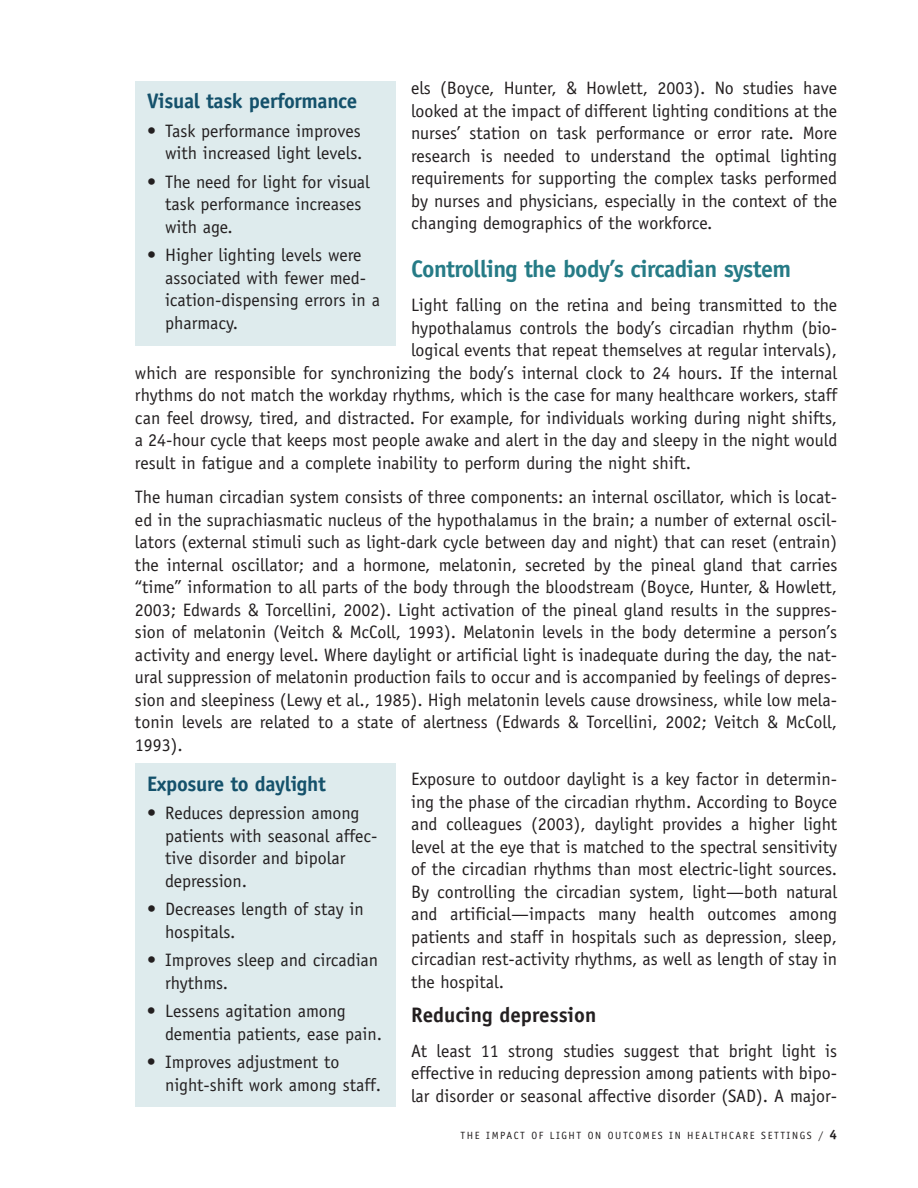
<style>
.page{position:relative;width:918px;height:1188px;background:#fff}
.page>*{position:absolute;margin:0;border:0;box-sizing:border-box;transform-origin:0 0}
.t1{font:700 24px "Officina Sans";letter-spacing:-.03em;color:#267b86}
.t2{font:700 21px "Officina Sans";letter-spacing:-.015em;color:#14516b}
.t3{font:700 21px "Officina Sans";color:#231f20}
.t4{font:18px/22.5px "Officina Sans";color:#231f20}
.t5{font:10.5px "Officina Sans";letter-spacing:.15em;color:#231f20}
.s1{font-weight:700;font-size:13.5px}
</style>
<div class="page">
<div style="left:135px;top:81px;width:261px;height:264px;background:#deebed"></div>
<div style="left:135px;top:763px;width:261px;height:344px;background:#deebed"></div>
<p class="t4" style="left:411px;top:78px;width:428px;text-align:justify">els (Boyce, Hunter, &amp; Howlett, 2003). No studies have looked at the impact of different lighting conditions at the nurses’ station on task performance or error rate. More research is needed to understand the optimal lighting requirements for supporting the complex tasks performed by nurses and physicians, especially in the context of the changing demographics of the workforce.</p>
<h1 class="t1" style="left:411px;top:260px;width:382px">Controlling the body’s circadian system</h1>
<p class="t4" style="left:411px;top:296px;width:428px">Light falling on the retina and being transmitted to the</p>
<p class="t4" style="left:411px;top:318px;width:428px">hypothalamus controls the body’s circadian rhythm (bio-</p>
<p class="t4" style="left:411px;top:341px;width:428px">logical events that repeat themselves at regular intervals),</p>
<p class="t4" style="left:135px;top:363px;width:704px">which are responsible for synchronizing the body’s internal clock to 24 hours. If the internal</p>
<p class="t4" style="left:135px;top:386px;width:704px">rhythms do not match the workday rhythms, which is the case for many healthcare workers, staff</p>
<p class="t4" style="left:135px;top:408px;width:704px">can feel drowsy, tired, and distracted. For example, for individuals working during night shifts,</p>
<p class="t4" style="left:135px;top:431px;width:704px">a 24-hour cycle that keeps most people awake and alert in the day and sleepy in the night would</p>
<p class="t4" style="left:135px;top:453px;width:558px">result in fatigue and a complete inability to perform during the night shift.</p>
<p class="t4" style="left:135px;top:488px;width:704px;text-align:justify">The human circadian system consists of three components: an internal oscillator, which is locat&shy;ed in the suprachiasmatic nucleus of the hypothalamus in the brain; a number of external oscil&shy;lators (external stimuli such as light-dark cycle between day and night) that can reset (entrain) the internal oscillator; and a hormone, melatonin, secreted by the pineal gland that carries “time” information to all parts of the body through the bloodstream (Boyce, Hunter, &amp; Howlett, 2003; Edwards &amp; Torcellini, 2002). Light activation of the pineal gland results in the suppres&shy;sion of melatonin (Veitch &amp; McColl, 1993). Melatonin levels in the body determine a person’s activity and energy level. Where daylight or artificial light is inadequate during the day, the nat&shy;ural suppression of melatonin production fails to occur and is accompanied by feelings of depres&shy;sion and sleepiness (Lewy et al., 1985). High melatonin levels cause drowsiness, while low mela&shy;tonin levels are related to a state of alertness (Edwards &amp; Torcellini, 2002; Veitch &amp; McColl, 1993).</p>
<p class="t4" style="left:411px;top:770px;width:428px;text-align:justify">Exposure to outdoor daylight is a key factor in determin&shy;ing the phase of the circadian rhythm. According to Boyce and colleagues (2003), daylight provides a higher light level at the eye that is matched to the spectral sensitivity of the circadian rhythms than most electric-light sources.<br>By controlling the circadian system, light—both natural and artificial—impacts many health outcomes among patients and staff in hospitals such as depression, sleep, circadian rest-activity rhythms, as well as length of stay in the hospital.</p>
<p class="t3" style="left:411px;top:1007px;width:187px">Reducing depression</p>
<p class="t4" style="left:411px;top:1041px;width:428px;text-align:justify">At least 11 strong studies suggest that bright light is effective in reducing depression among patients with bipo&shy;lar disorder or seasonal affective disorder (SAD). A major-</p>
<p class="t5" style="left:461px;top:1132px;width:378px">THE IMPACT OF LIGHT ON OUTCOMES IN HEALTHCARE SETTINGS / <span class="s1">4</span></p>
<p class="t2" style="left:147px;top:93px;width:212px">Visual task performance</p>
<p class="t4" style="left:147px;top:121px;width:217px;text-align:right">• Task performance improves with increased light levels.</p>
<p class="t4" style="left:165px;top:172px;width:206px;text-indent:-18px">• The need for light for visual task performance increases with age.</p>
<p class="t4" style="left:165px;top:245px;width:217px;text-indent:-18px">• Higher lighting levels were associated with fewer med&shy;ication-dispensing errors in a pharmacy.</p>
<p class="t2" style="left:147px;top:776px;width:180px">Exposure to daylight</p>
<p class="t4" style="left:165px;top:803px;width:214px;text-indent:-18px">• Reduces depression among patients with seasonal affec&shy;tive disorder and bipolar depression.</p>
<p class="t4" style="left:165px;top:899px;width:200px;text-indent:-18px">• Decreases length of stay in hospitals.</p>
<p class="t4" style="left:165px;top:950px;width:215px;text-indent:-18px">• Improves sleep and circadian rhythms.</p>
<p class="t4" style="left:165px;top:1001px;width:219px;text-indent:-18px">• Lessens agitation among dementia patients, ease pain.</p>
<p class="t4" style="left:165px;top:1052px;width:218px;text-indent:-18px">• Improves adjustment to night-shift work among staff.</p>
</div>
